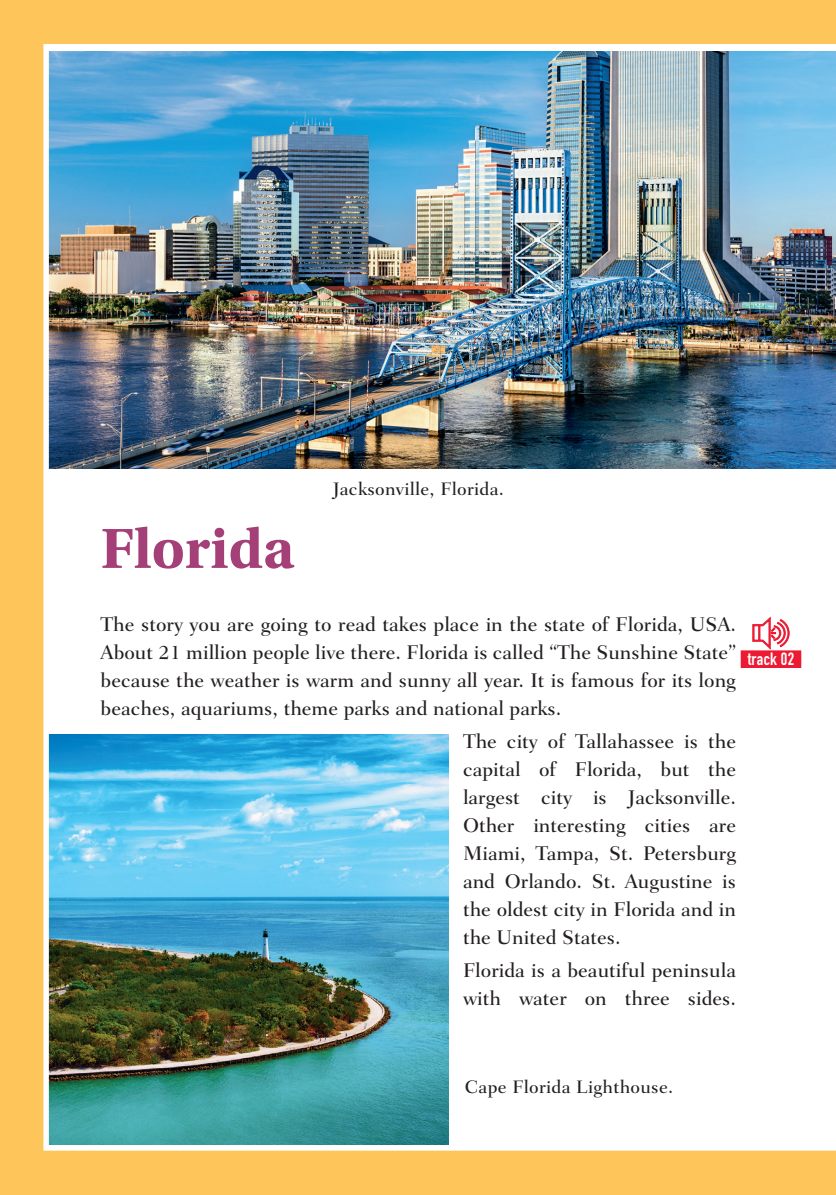
<style>
.page{position:relative;width:836px;height:1195px;background:#fff}
.page>*{position:absolute;margin:0;border:0;box-sizing:border-box;transform-origin:0 0}
.t1{font:700 59.5px "Utopia Std";color:#a43f78}
.t2{font:500 20.12px/28px "Fairfield LT Std";color:#231f20;text-align:justify}
.t3{font:500 18.38px "Fairfield LT Std";letter-spacing:.015em;color:#231f20}
.t4{font:17.5px "DIN Engschrift Std";letter-spacing:.02em;color:#fff}
</style>
<div class="page">
<img style="left:0;top:0;width:835px;height:1195px">
<h1 class="t1" style="left:101px;top:514px;width:195px">Florida</h1>
<p class="t3" style="left:332px;top:479px;width:173px">Jacksonville, Florida.</p>
<p class="t2" style="left:101px;top:610px;width:636px">The story you are going to read takes place in the state of Florida, USA.<br>About 21 million people live there. Florida is called “The Sunshine State” because the weather is warm and sunny all year. It is famous for its long beaches, aquariums, theme parks and national parks.</p>
<p class="t2" style="left:463px;top:727px;width:274px">The city of Tallahassee is the capital of Florida, but the largest city is Jacksonville.<br>Other interesting cities are Miami, Tampa, St. Petersburg and Orlando. St. Augustine is the oldest city in Florida and in the United States.</p>
<p class="t2" style="left:463px;top:956px;width:274px">Florida is a beautiful peninsula with water on three sides.</p>
<p class="t4" style="left:747px;top:648px;width:48px">track 02</p>
<p class="t3" style="left:464px;top:1077px;width:210px">Cape Florida Lighthouse.</p>
</div>
